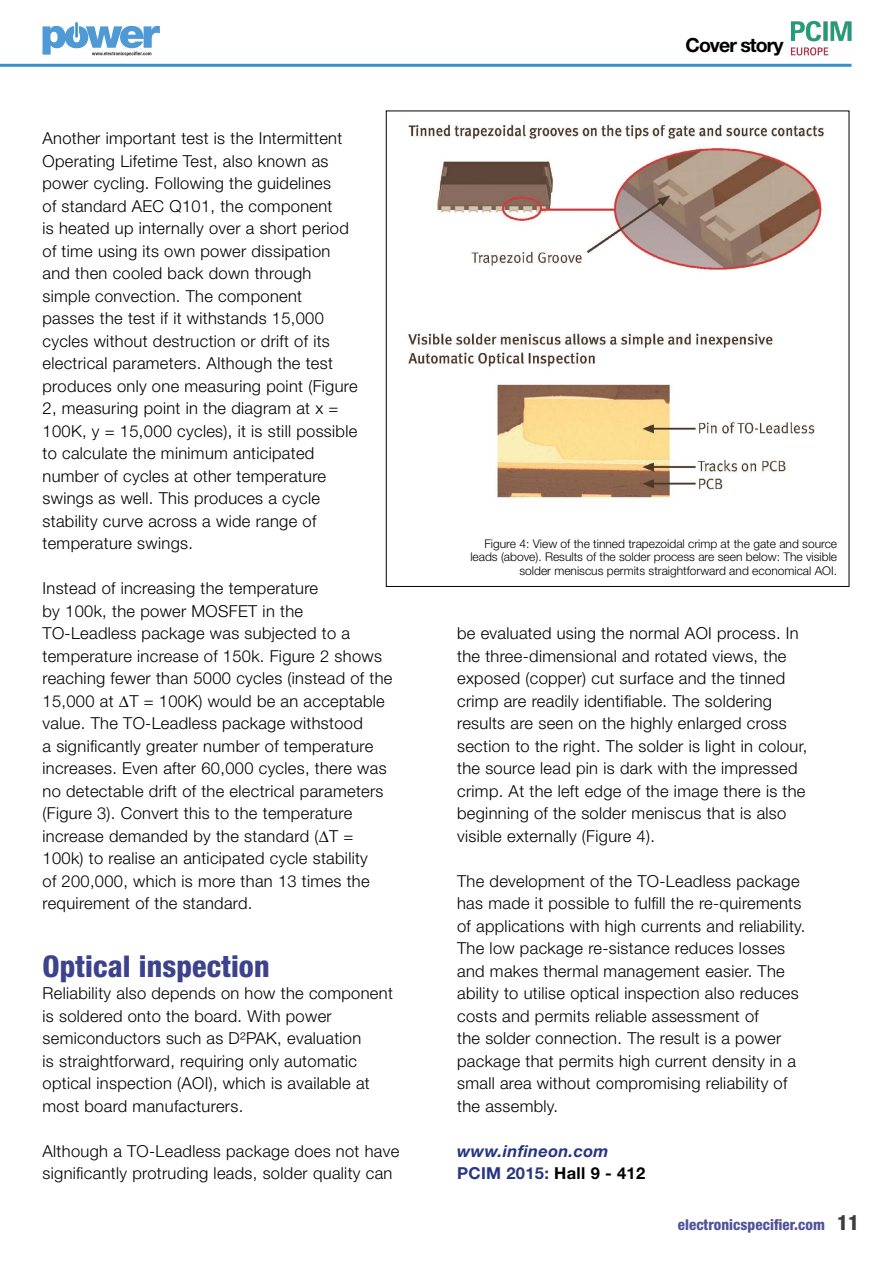
<style>
.page{position:relative;width:893px;height:1263px;background:#fff}
.page>*{position:absolute;margin:0;border:0;box-sizing:border-box;transform-origin:0 0}
.t1{font:800 condensed 30px "Helvetica Neue";letter-spacing:.005em;color:#3d428d}
.t2{font:700 19.5px "Helvetica Neue";letter-spacing:-.05em;color:#000}
.t3{font:300 16.5px/22.5px "Helvetica Neue";letter-spacing:.02em;color:#000}
.t4{font:italic 700 16.5px/22.5px "Helvetica Neue";letter-spacing:.02em;color:#283583}
.t5{font:800 condensed 15px "Helvetica Neue";letter-spacing:.005em;color:#505398}
.t6{font:300 12px/13.5px "Helvetica Neue";color:#000;text-align:right}
.s1{font-family:"Arial";font-weight:400}
.s2{font-style:normal}
.s3{font-style:normal;color:#000}
.s4{font-size:21px;color:#3c3c3b}
</style>
<div class="page">
<hr style="left:0;top:64px;width:851px;height:3px;background:#3b8fcf">
<svg style="left:43px;top:26px;width:117px;height:30px"></svg>
<svg style="left:74px;top:21px;width:5px;height:18px"></svg>
<img style="left:408px;top:123px;width:416px;height:376px">
<svg style="left:791px;top:21px;width:60px;height:35px"></svg>
<img style="left:792px;top:22px;width:59px;height:34px">
<p class="t3" style="left:43px;top:127px;width:317px">Another important test is the Intermittent Operating Lifetime Test, also known as power cycling. Following the guidelines<br>of standard AEC Q101, the component<br>is heated up internally over a short period of time using its own power dissipation and then cooled back down through simple convection. The component passes the test if it withstands 15,000 cycles without destruction or drift of its electrical parameters. Although the test produces only one measuring point (Figure 2, measuring point in the diagram at x = 100K, y = 15,000 cycles), it is still possible to calculate the minimum anticipated number of cycles at other temperature swings as well. This produces a cycle stability curve across a wide range of temperature swings.</p>
<p class="t3" style="left:43px;top:577px;width:351px">Instead of increasing the temperature<br>by 100k, the power MOSFET in the TO-Leadless package was subjected to a temperature increase of 150k. Figure 2 shows reaching fewer than 5000 cycles (instead of the 15,000 at <span class="s1">∆</span>T = 100K) would be an acceptable value. The TO-Leadless package withstood<br>a significantly greater number of temperature increases. Even after 60,000 cycles, there was no detectable drift of the electrical parameters (Figure 3). Convert this to the temperature increase demanded by the standard (<span class="s1">∆</span>T = 100k) to realise an anticipated cycle stability<br>of 200,000, which is more than 13 times the requirement of the standard.</p>
<h1 class="t1" style="left:43px;top:947px;width:229px">Optical inspection</h1>
<p class="t3" style="left:43px;top:982px;width:352px">Reliability also depends on how the component is soldered onto the board. With power semiconductors such as D²PAK, evaluation<br>is straightforward, requiring only automatic optical inspection (AOI), which is available at most board manufacturers.</p>
<p class="t3" style="left:43px;top:1139px;width:358px">Although a TO-Leadless package does not have significantly protruding leads, solder quality can</p>
<p class="t2" style="left:686px;top:33px;width:99px">Cover story</p>
<p class="t6" style="left:470px;top:536px;width:368px">Figure 4: View of the tinned trapezoidal crimp at the gate and source leads (above). Results of the solder process are seen below: The visible solder meniscus permits straightforward and economical AOI.</p>
<p class="t3" style="left:457px;top:622px;width:352px">be evaluated using the normal AOI process. In the three-dimensional and rotated views, the exposed (copper) cut surface and the tinned crimp are readily identifiable. The soldering results are seen on the highly enlarged cross section to the right. The solder is light in colour, the source lead pin is dark with the impressed crimp. At the left edge of the image there is the beginning of the solder meniscus that is also visible externally (Figure 4).</p>
<p class="t3" style="left:457px;top:869px;width:350px">The development of the TO-Leadless package has made it possible to fulfill the re-quirements of applications with high currents and reliability.<br>The low package re-sistance reduces losses and makes thermal management easier. The ability to utilise optical inspection also reduces costs and permits reliable assessment of<br>the solder connection. The result is a power package that permits high current density in a small area without compromising reliability of the assembly.</p>
<p class="t4" style="left:457px;top:1139px;width:190px">www.infineon.com<br><span class="s2">PCIM 2015:</span> <span class="s3">Hall 9 - 412</span></p>
<p class="t5" style="left:678px;top:1215px;width:183px">electronicspecifier.com <span class="s4">11</span></p>
</div>
